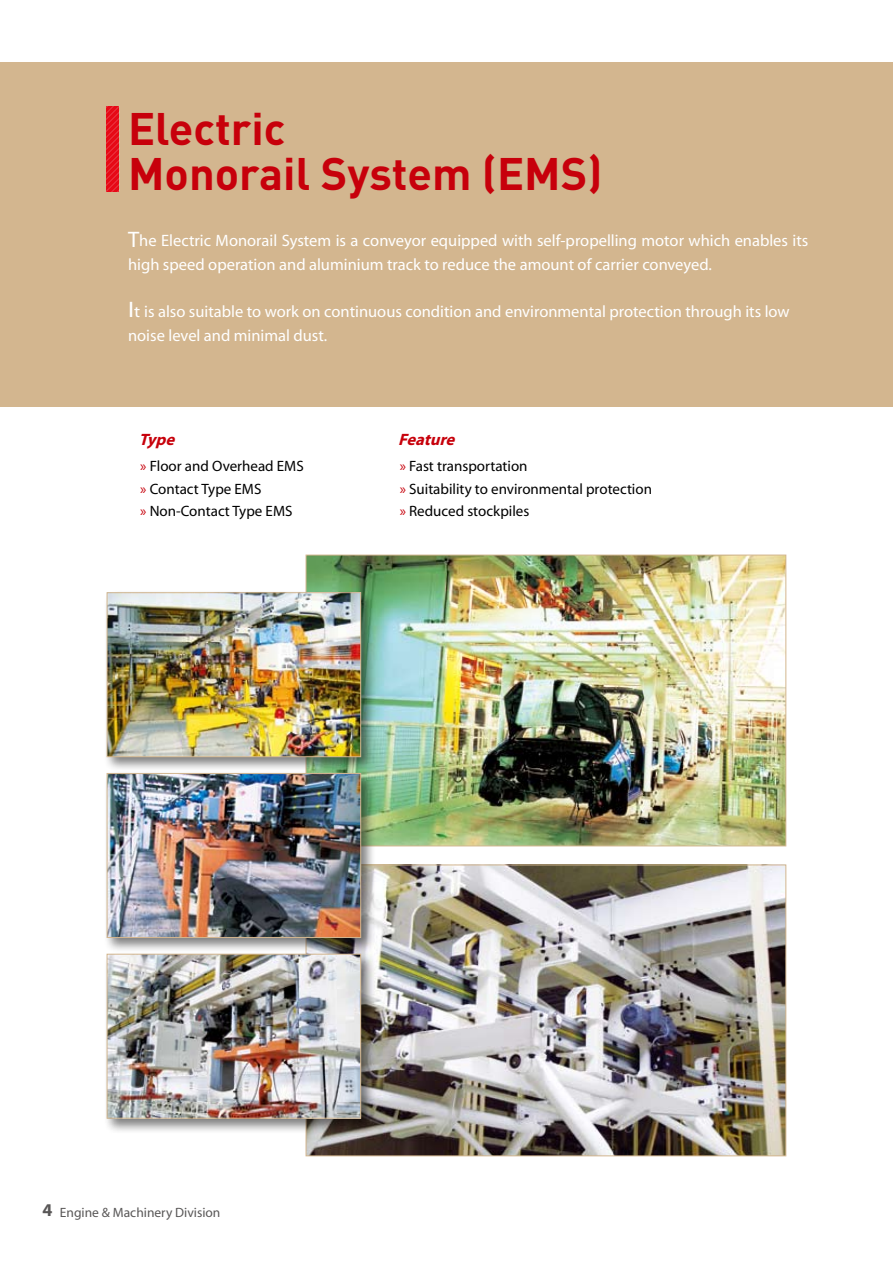
<style>
.page{position:relative;width:893px;height:1263px;background:#fff}
.page>*{position:absolute;margin:0;border:0;box-sizing:border-box;transform-origin:0 0}
.t1{font:700 45px/45px "DIN";color:#c7000b}
.t2{font:16.5px/24px "Myriad";color:#fff}
.t3{font:16.5px/24px "Myriad";color:#fff;scale:1.12 1}
.t4{font:italic 700 16.5px "Myriad";color:#c7000b}
.t5{font:15px/22.5px "Myriad";color:#000}
.t6{font:13.5px "Myriad";color:#595757}
.s1{font-size:22.5px}
.s2{color:#c7000b}
.s3{font-weight:700;font-size:18px}
</style>
<div class="page">
<div style="left:0;top:62px;width:893px;height:345px;background:#d3b68f"></div>
<img style="left:308px;top:557px;width:476px;height:287px">
<img style="left:308px;top:866px;width:476px;height:288px">
<div style="left:103px;top:589px;width:279px;height:551px;background:#000;opacity:.5"></div>
<img style="left:109px;top:594px;width:250px;height:161px">
<div style="left:107px;top:592px;width:254px;height:165px;border:1px solid #d3b68f"></div>
<img style="left:109px;top:775px;width:250px;height:161px">
<div style="left:107px;top:773px;width:254px;height:165px;border:1px solid #d3b68f"></div>
<img style="left:109px;top:956px;width:250px;height:160px">
<div style="left:107px;top:954px;width:254px;height:164px;border:1px solid #d3b68f"></div>
<svg style="left:106px;top:106px;width:13px;height:85px"></svg>
<h1 class="t1" style="left:128px;top:104px;width:476px">Electric<br>Monorail System (EMS)</h1>
<p class="t2" style="left:128px;top:230px;width:682px"><span class="s1">T</span>he Electric Monorail System is a conveyor equipped with self-propelling motor which enables its high speed operation and aluminium track to reduce the amount of carrier conveyed.</p>
<p class="t3" style="left:128px;top:300px;width:592px"><span class="s1">I</span>t is also suitable to work on continuous condition and environmental protection through its low noise level and minimal dust.</p>
<p class="t4" style="left:139px;top:431px;width:42px">Type</p>
<p class="t5" style="left:140px;top:456px;width:165px"><span class="s2">»</span> Floor and Overhead EMS <span class="s2">»</span> Contact Type EMS<br><span class="s2">»</span> Non-Contact Type EMS</p>
<p class="t4" style="left:398px;top:431px;width:62px">Feature</p>
<p class="t5" style="left:400px;top:456px;width:254px"><span class="s2">»</span> Fast transportation<br><span class="s2">»</span> Suitability to environmental protection <span class="s2">»</span> Reduced stockpiles</p>
<p class="t6" style="left:43px;top:1205px;width:179px"><span class="s3">4</span> Engine &amp; Machinery Division</p>
</div>
